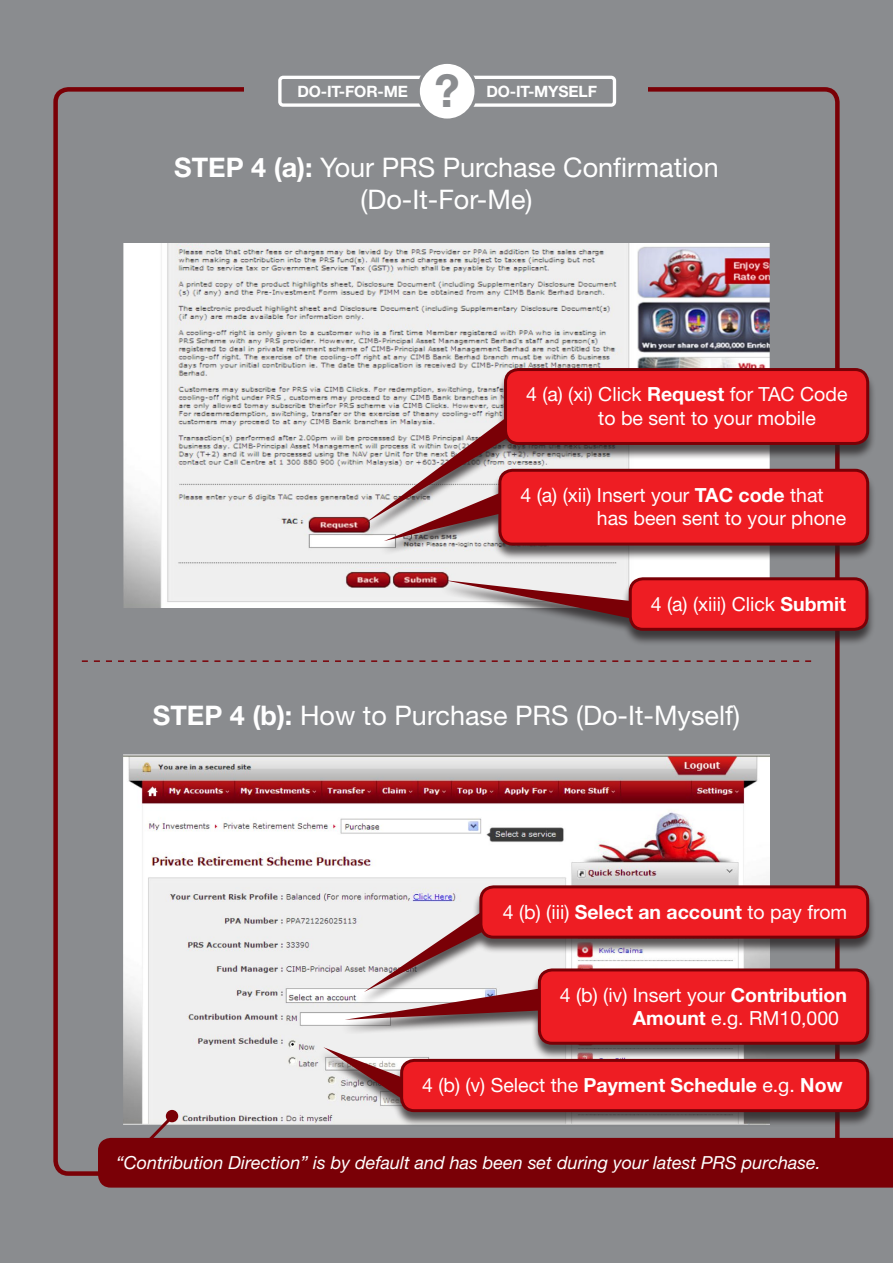
<style>
.page{position:relative;width:893px;height:1263px;background:#8a8c8f}
.page>*{position:absolute;margin:0;border:0;box-sizing:border-box;transform-origin:0 0}
.t1{font:700 45.3px "Helvetica Neue LT Std";color:#8a8c8f}
.t2{font:27px/32.4px "Helvetica Neue LT Std";color:#fff;text-align:center}
.t3{font:19.5px/23.4px "Helvetica Neue LT Std";color:#fff}
.t4{font:italic 18px "Helvetica Neue LT Std";color:#fff}
.t5{font:700 15.6px "Helvetica Neue LT Std";letter-spacing:-.01em;color:#fff}
.s1{font-weight:700}
</style>
<div class="page">
<img style="left:124px;top:243px;width:645px;height:365px">
<svg style="left:82px;top:660px;width:729px;height:2px"></svg>
<svg style="left:278px;top:76px;width:143px;height:31px"></svg>
<svg style="left:473px;top:76px;width:143px;height:31px"></svg>
<div style="left:418px;top:62px;width:58px;height:58px;background:#fff;border-radius:50%"></div>
<div style="left:417px;top:61px;width:61px;height:61px;border:3px solid #8a8c8f;border-radius:50%"></div>
<img style="left:124px;top:754px;width:645px;height:358px">
<div style="left:358px;top:370px;width:518px;height:168px;background:#231f20;opacity:.75"></div>
<div style="left:505px;top:369px;width:363px;height:74px;background:#ee1d23;border-radius:13px"></div>
<div style="left:504px;top:368px;width:365px;height:77px;border:3px solid #7a0006;border-radius:13px"></div>
<div style="left:379px;top:470px;width:497px;height:91px;background:#231f20;opacity:.75"></div>
<svg style="left:363px;top:412px;width:150px;height:129px;background:#c4afb0"></svg>
<div style="left:500px;top:470px;width:368px;height:74px;background:#ee1d23;border-radius:13px"></div>
<div style="left:498px;top:469px;width:371px;height:77px;border:3px solid #7a0006;border-radius:13px"></div>
<div style="left:439px;top:579px;width:436px;height:67px;background:#231f20;opacity:.75"></div>
<svg style="left:444px;top:580px;width:191px;height:40px"></svg>
<div style="left:630px;top:579px;width:237px;height:50px;background:#ee1d23;border-radius:13px"></div>
<div style="left:629px;top:577px;width:239px;height:54px;border:3px solid #7a0006;border-radius:13px"></div>
<div style="left:359px;top:887px;width:517px;height:119px;background:#231f20;opacity:.75"></div>
<div style="left:481px;top:887px;width:387px;height:50px;background:#ee1d23;border-radius:13px"></div>
<div style="left:479px;top:885px;width:390px;height:54px;border:3px solid #7a0006;border-radius:13px"></div>
<div style="left:318px;top:1049px;width:558px;height:79px;background:#231f20;opacity:.75"></div>
<svg style="left:323px;top:1047px;width:82px;height:54px;background:#b89c9d"></svg>
<div style="left:402px;top:1060px;width:466px;height:51px;background:#ee1d23;border-radius:13px"></div>
<div style="left:400px;top:1059px;width:469px;height:53px;border:3px solid #7a0006;border-radius:13px"></div>
<div style="left:339px;top:970px;width:537px;height:90px;background:#231f20;opacity:.75"></div>
<svg style="left:345px;top:905px;width:198px;height:115px;background:#cda9aa"></svg>
<div style="left:539px;top:970px;width:329px;height:73px;background:#ee1d23;border-radius:13px"></div>
<div style="left:538px;top:968px;width:331px;height:77px;border:3px solid #7a0006;border-radius:13px"></div>
<svg style="left:166px;top:1110px;width:12px;height:12px"></svg>
<svg style="left:98px;top:1112px;width:795px;height:75px"></svg>
<p class="t5" style="left:297px;top:82px;width:112px">DO-IT-FOR-ME</p>
<p class="t1" style="left:435px;top:63px;width:27px">?</p>
<p class="t5" style="left:486px;top:82px;width:112px">DO-IT-MYSELF</p>
<p class="t2" style="left:174px;top:151px;width:546px"><span class="s1">STEP 4 (a):</span> Your PRS Purchase Confirmation (Do-It-For-Me)</p>
<p class="t3" style="left:598px;top:382px;width:251px;text-indent:-72px">4 (a) (xi) Click <span class="s1">Request</span> for TAC Code to be sent to your mobile</p>
<p class="t3" style="left:597px;top:483px;width:251px;text-indent:-77px">4 (a) (xii) Insert your <span class="s1">TAC code</span> that has been sent to your phone</p>
<p class="t3" style="left:651px;top:592px;width:197px">4 (a) (xiii) Click <span class="s1">Submit</span></p>
<p class="t2" style="left:153px;top:699px;width:589px"><span class="s1">STEP 4 (b):</span> How to Purchase PRS (Do-It-Myself)</p>
<p class="t3" style="left:503px;top:900px;width:346px">4 (b) (iii) <span class="s1">Select an account</span> to pay from</p>
<p class="t3" style="left:633px;top:983px;width:216px;text-indent:-73px">4 (b) (iv) Insert your <span class="s1">Contribution<br>Amount</span> e.g. RM10,000</p>
<p class="t3" style="left:422px;top:1073px;width:422px">4 (b) (v) Select the <span class="s1">Payment Schedule</span> e.g. <span class="s1">Now</span></p>
<p class="t4" style="left:116px;top:1152px;width:706px">“Contribution Direction” is by default and has been set during your latest PRS purchase.</p>
</div>
